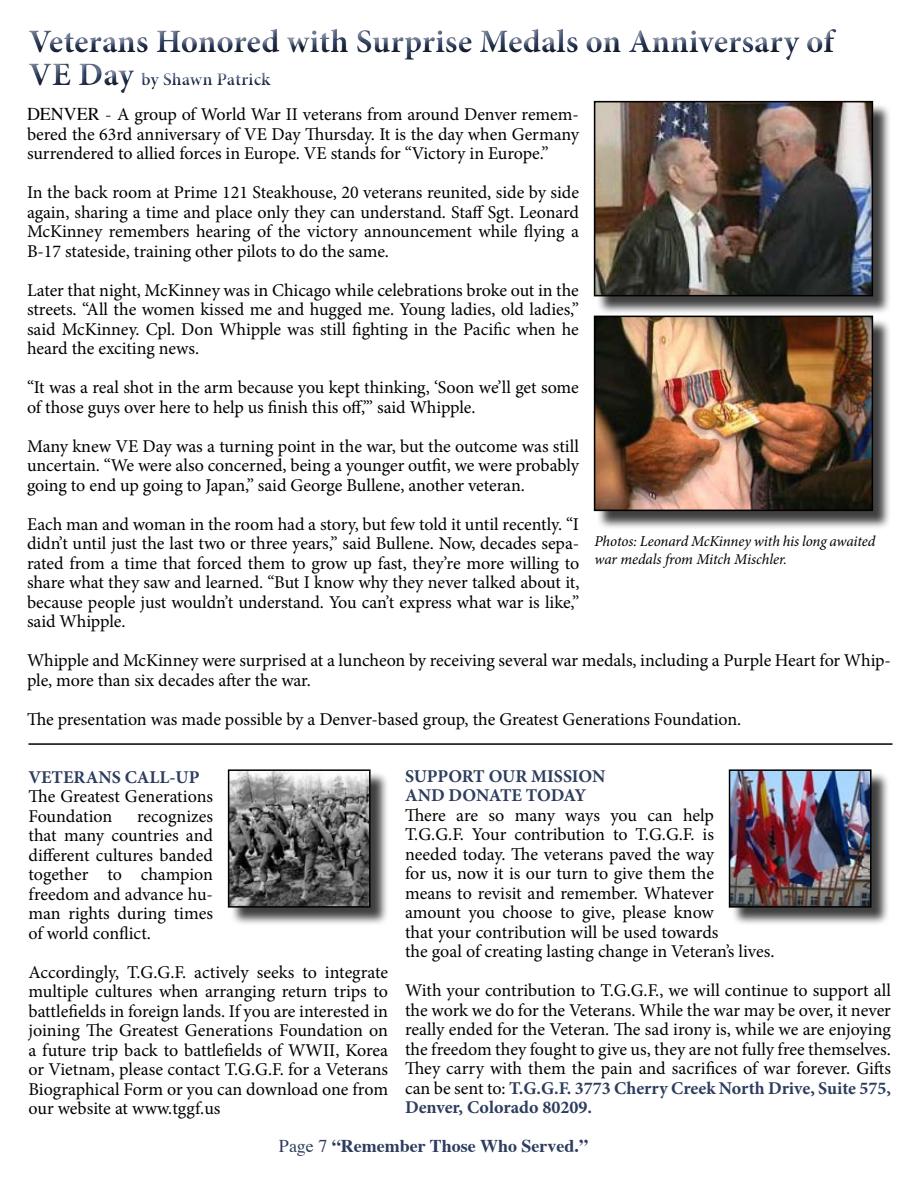
<style>
.page{position:relative;width:918px;height:1188px;background:#fff}
.page>*{position:absolute;margin:0;border:0;box-sizing:border-box;transform-origin:0 0}
.t1{font:700 33px "Minion Pro";color:#2d3d5e}
.t2{font:18px/19.5px "Minion Pro";letter-spacing:-.005em;color:#000;text-align:justify}
.t3{font:700 18px/19.5px "Minion Pro";color:#2d3d5e}
.t4{font:700 18px "Times";color:#2d3d5e}
.t5{font:italic 15px/18px "Minion Pro";letter-spacing:-.01em;color:#000}
.s1{font-size:33px}
.s2{font-family:"Times"}
.s3{font-weight:700;color:#2d3d5e}
.s4{font-weight:400}
</style>
<div class="page">
<div style="left:596px;top:103px;width:296px;height:212px;background:#000;opacity:.75"></div>
<img style="left:597px;top:104px;width:273px;height:189px">
<div style="left:594px;top:101px;width:279px;height:195px;border:2px solid #000"></div>
<div style="left:20px;top:22px;width:827px;height:81px;background:#000;opacity:.75"></div>
<hr style="left:28px;top:743px;width:864px;height:2px;background:#000">
<div style="left:230px;top:772px;width:159px;height:154px;background:#000;opacity:.75"></div>
<img style="left:231px;top:772px;width:137px;height:133px">
<div style="left:228px;top:769px;width:143px;height:139px;border:2px solid #000"></div>
<div style="left:731px;top:772px;width:159px;height:154px;background:#000;opacity:.75"></div>
<img style="left:732px;top:772px;width:137px;height:133px">
<div style="left:729px;top:769px;width:143px;height:139px;border:2px solid #000"></div>
<div style="left:596px;top:318px;width:296px;height:212px;background:#000;opacity:.75"></div>
<img style="left:597px;top:319px;width:273px;height:189px">
<div style="left:594px;top:316px;width:279px;height:195px;border:2px solid #000"></div>
<h1 class="t1" style="left:28px;top:19px;width:807px">Veterans Honored with Surprise Medals on Anniversary of</h1>
<p class="t3" style="left:28px;top:70px;width:244px"><span class="s1">VE Day</span> by Shawn Patrick</p>
<p class="t2" style="left:27px;top:105px;width:554px"><span class="s2">DENVER -</span> A group of World War II veterans from around Denver remem&shy;bered the 63rd anniversary of VE Day Thursday. It is the day when Germany surrendered to allied forces in Europe. VE stands for “Victory in Europe.”</p>
<p class="t2" style="left:27px;top:183px;width:554px">In the back room at Prime 121 Steakhouse, 20 veterans reunited, side by side again, sharing a time and place only they can understand. Staff Sgt. Leonard McKinney remembers hearing of the victory announcement while flying a B-17 stateside, training other pilots to do the same.</p>
<p class="t2" style="left:27px;top:280px;width:554px">Later that night, McKinney was in Chicago while celebrations broke out in the streets. “All the women kissed me and hugged me. Young ladies, old ladies,” said McKinney. Cpl. Don Whipple was still fighting in the Pacific when he heard the exciting news.</p>
<p class="t2" style="left:27px;top:378px;width:553px">“It was a real shot in the arm because you kept thinking, ‘Soon we’ll get some of those guys over here to help us finish this off,’” said Whipple.</p>
<p class="t2" style="left:27px;top:436px;width:553px">Many knew VE Day was a turning point in the war, but the outcome was still uncertain. “We were also concerned, being a younger outfit, we were probably going to end up going to Japan,” said George Bullene, another veteran.</p>
<p class="t2" style="left:27px;top:514px;width:554px">Each man and woman in the room had a story, but few told it until recently. “I didn’t until just the last two or three years,” said Bullene. Now, decades sepa&shy;rated from a time that forced them to grow up fast, they’re more willing to share what they saw and learned. “But I know why they never talked about it, because people just wouldn’t understand. You can’t express what war is like,” said Whipple.</p>
<p class="t2" style="left:27px;top:651px;width:866px">Whipple and McKinney were surprised at a luncheon by receiving several war medals, including a Purple Heart for Whip&shy;ple, more than six decades after the war.</p>
<p class="t2" style="left:27px;top:709px;width:716px">The presentation was made possible by a Denver-based group, the Greatest Generations Foundation.</p>
<p class="t5" style="left:594px;top:532px;width:282px">Photos: Leonard McKinney with his long awaited war medals from Mitch Mischler.</p>
<p class="t3" style="left:28px;top:767px;width:172px">VETERANS CALL-UP</p>
<p class="t2" style="left:28px;top:787px;width:186px">The Greatest Generations<br>Foundation</p>
<p class="t2" style="left:28px;top:806px;width:186px;text-indent:109px">recognizes that many countries and different cultures banded together to champion freedom and advance hu&shy;man rights during times of world conflict.</p>
<p class="t2" style="left:28px;top:962px;width:361px">Accordingly, T.G.G.F. actively seeks to integrate multiple cultures when arranging return trips to battlefields in foreign lands. If you are interested in joining The Greatest Generations Foundation on a future trip back to battlefields of WWII, Korea or Vietnam, please contact T.G.G.F. for a Veterans Biographical Form or you can download one from our website at www.tggf.us</p>
<p class="t3" style="left:405px;top:766px;width:202px">SUPPORT OUR MISSION<br>AND DONATE TODAY</p>
<p class="t2" style="left:405px;top:805px;width:371px;text-align:left">There are so many ways you can help T.G.G.F. Your contribution to T.G.G.F. is<br>needed today. The veterans paved the way<br>for us, now it is our turn to give them the<br>means to revisit and remember. Whatever<br>amount you choose to give, please know<br>that your contribution will be used towards<br>the goal of creating lasting change in Veteran’s lives.</p>
<p class="t2" style="left:405px;top:981px;width:488px">With your contribution to T.G.G.F., we will continue to support all the work we do for the Veterans. While the war may be over, it never really ended for the Veteran. The sad irony is, while we are enjoying the freedom they fought to give us, they are not fully free themselves.<br>They carry with them the pain and sacrifices of war forever. Gifts can be sent to: <span class="s3">T.G.G.F. 3773 Cherry Creek North Drive, Suite 575, Denver, Colorado 80209.</span></p>
<p class="t4" style="left:279px;top:1129px;width:311px"><span class="s4">Page 7</span> “Remember Those Who Served.”</p>
</div>
